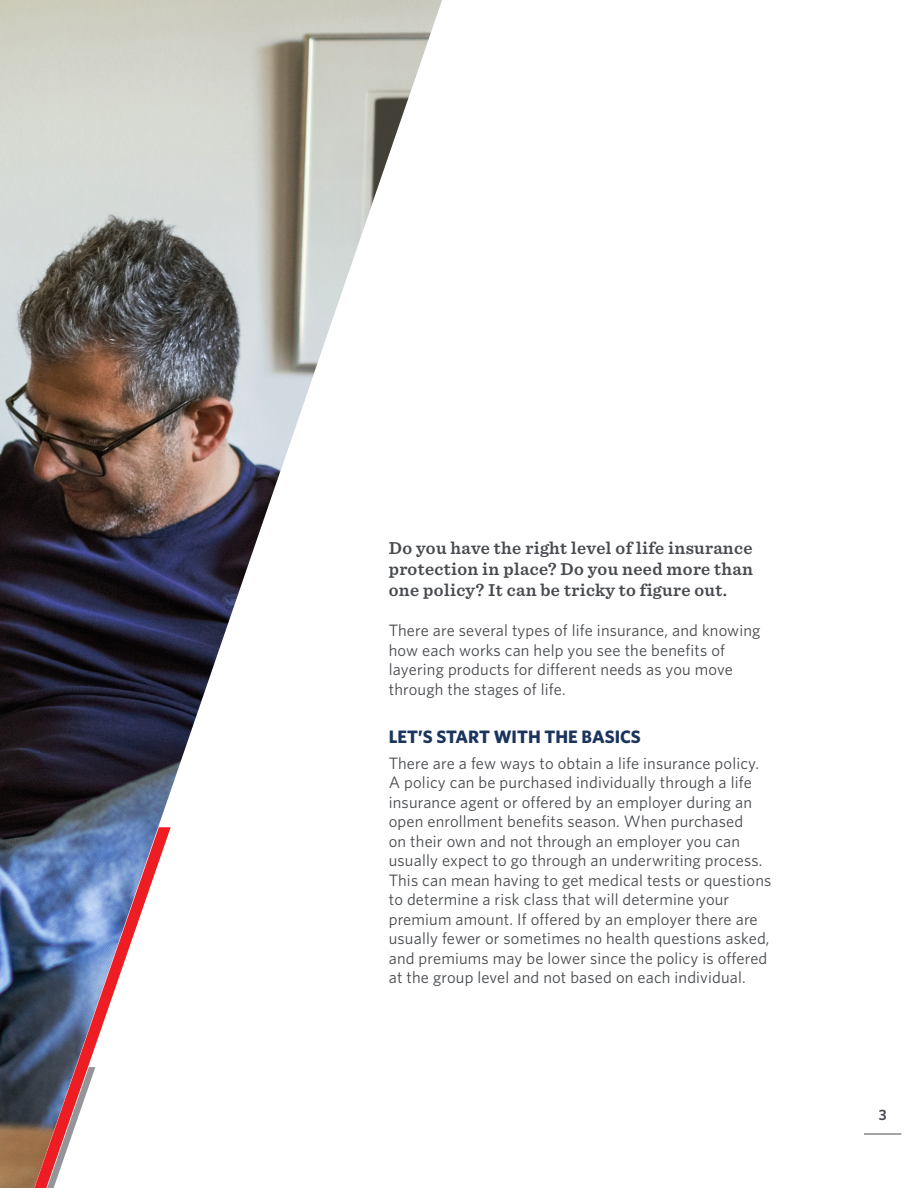
<style>
.page{position:relative;width:918px;height:1188px;background:#fff}
.page>*{position:absolute;margin:0;border:0;box-sizing:border-box;transform-origin:0 0}
.TA_Intro{font:600 18px/21px "Sentinel";letter-spacing:.02em;color:#474a4e;text-align:justify}
.TA_Head3{font:700 18px "Whitney";color:#1a345d}
.TA_Body{font:16.5px/19.5px "Whitney";letter-spacing:.01em;color:#474a4e}
.TA_Intro-2{font:16.5px/19.5px "Whitney";letter-spacing:.01em;color:#474a4e}
.TA_Page_Number{font:600 15px "Whitney";color:#474a4e}
</style>
<div class="page">
<img style="left:0;top:0;width:442px;height:1188px">
<svg style="left:34px;top:827px;width:137px;height:361px"></svg>
<svg style="left:47px;top:1067px;width:48px;height:121px"></svg>
<hr style="left:864px;top:1134px;width:37px;height:1px;background:#474a4e">
<p class="TA_Intro" style="left:389px;top:537px;width:366px">Do you have the right level of life insurance protection in place? Do you need more than one policy? It can be tricky to figure out.</p>
<p class="TA_Intro-2" style="left:389px;top:620px;width:373px">There are several types of life insurance, and knowing how each works can help you see the benefits of layering products for different needs as you move through the stages of life.</p>
<p class="TA_Head3" style="left:389px;top:724px;width:254px">LET’S START WITH THE BASICS</p>
<p class="TA_Body" style="left:389px;top:753px;width:384px">There are a few ways to obtain a life insurance policy.<br>A policy can be purchased individually through a life insurance agent or offered by an employer during an open enrollment benefits season. When purchased<br>on their own and not through an employer you can usually expect to go through an underwriting process.<br>This can mean having to get medical tests or questions to determine a risk class that will determine your premium amount. If offered by an employer there are usually fewer or sometimes no health questions asked, and premiums may be lower since the policy is offered at the group level and not based on each individual.</p>
<p class="TA_Page_Number" style="left:879px;top:1105px;width:9px">3</p>
</div>
